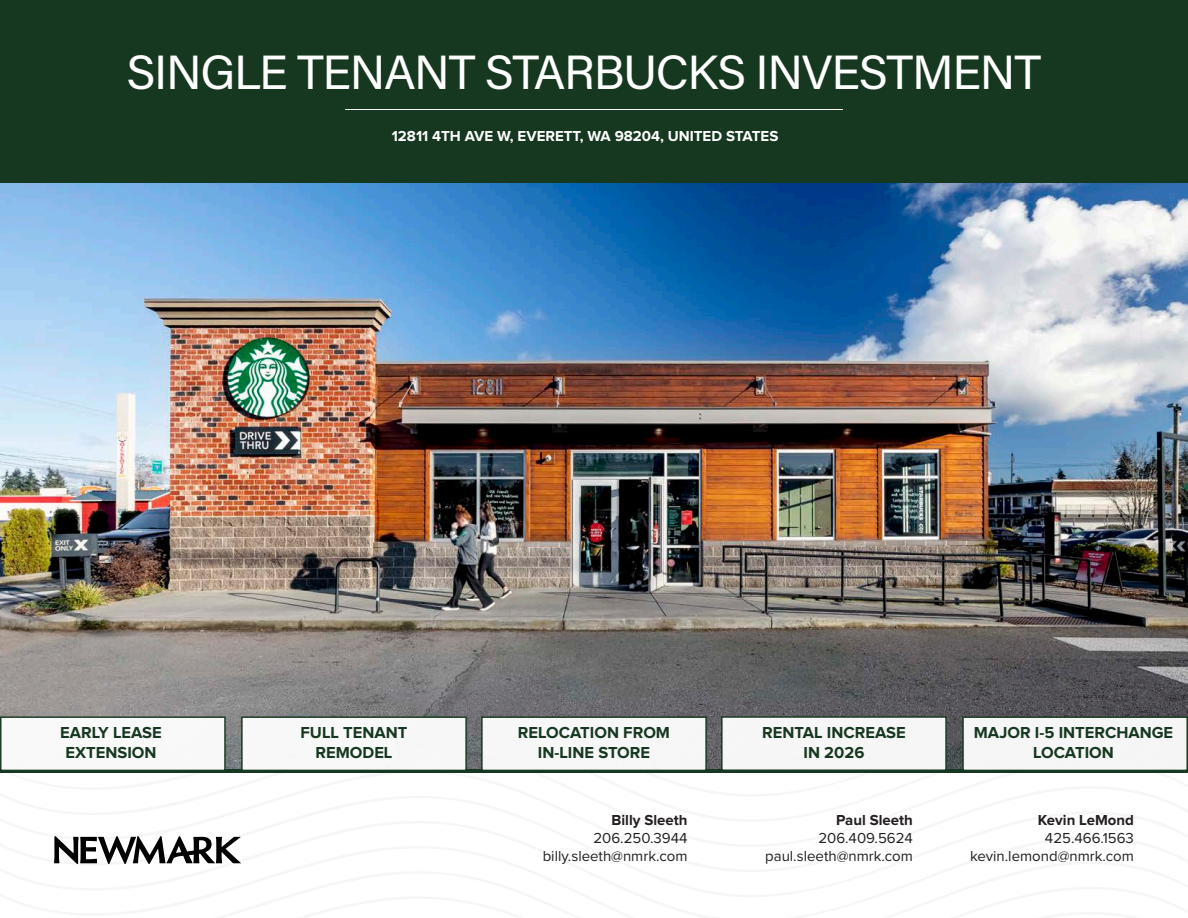
<style>
.page{position:relative;width:1188px;height:918px;background:#fff}
.page>*{position:absolute;margin:0;border:0;box-sizing:border-box;transform-origin:0 0}
.t1{font:48px "Acumin Pro";letter-spacing:-.03em;color:#fff}
.t2{font:700 16.5px/19.8px "Proxima Nova";color:#173820;text-align:center}
.t3{font:15px "Proxima Nova";color:#231f20}
.t4{font:700 15px "Proxima Nova";color:#fff}
.t5{font:700 15px "Proxima Nova";color:#231f20}
</style>
<div class="page">
<img style="left:0;top:183px;width:1188px;height:587px">
<div style="left:0;top:0;width:1188px;height:183px;background:#173820"></div>
<hr style="left:0;top:770px;width:1188px;height:3px;background:#173820">
<hr style="left:345px;top:109px;width:498px;height:1px;background:#fff">
<svg style="left:54px;top:836px;width:187px;height:28px"></svg>
<div style="left:0;top:716px;width:226px;height:55px;background:#fff;border:2px solid #173820"></div>
<div style="left:721px;top:716px;width:226px;height:55px;background:#f6f6f6;border:2px solid #173820"></div>
<div style="left:481px;top:716px;width:226px;height:55px;background:#f7f7f7;border:2px solid #173820"></div>
<div style="left:241px;top:716px;width:226px;height:55px;background:#f8f8f8;border:2px solid #173820"></div>
<div style="left:962px;top:716px;width:226px;height:55px;background:#f6f6f6;border:2px solid #173820"></div>
<p class="t1" style="left:127px;top:39px;width:916px">SINGLE TENANT STARBUCKS INVESTMENT</p>
<p class="t4" style="left:392px;top:129px;width:388px">12811 4TH AVE W, EVERETT, WA 98204, UNITED STATES</p>
<p class="t2" style="left:60px;top:723px;width:103px">EARLY LEASE</p>
<p class="t2" style="left:66px;top:743px;width:92px">EXTENSION</p>
<p class="t2" style="left:301px;top:723px;width:108px">FULL TENANT</p>
<p class="t2" style="left:316px;top:743px;width:78px">REMODEL</p>
<p class="t2" style="left:518px;top:723px;width:154px">RELOCATION FROM</p>
<p class="t2" style="left:538px;top:743px;width:114px">IN-LINE STORE</p>
<p class="t5" style="left:612px;top:813px;width:78px">Billy Sleeth</p>
<p class="t3" style="left:593px;top:826px;width:96px">206.250.3944</p>
<p class="t3" style="left:543px;top:844px;width:146px">billy.sleeth@nmrk.com</p>
<p class="t2" style="left:762px;top:723px;width:145px">RENTAL INCREASE</p>
<p class="t2" style="left:804px;top:743px;width:62px">IN 2026</p>
<p class="t5" style="left:836px;top:813px;width:78px">Paul Sleeth</p>
<p class="t3" style="left:818px;top:826px;width:96px">206.409.5624</p>
<p class="t3" style="left:765px;top:844px;width:149px">paul.sleeth@nmrk.com</p>
<p class="t2" style="left:974px;top:723px;width:201px">MAJOR I-5 INTERCHANGE<br>LOCATION</p>
<p class="t5" style="left:1038px;top:813px;width:98px">Kevin LeMond</p>
<p class="t3" style="left:1045px;top:826px;width:91px">425.466.1563</p>
<p class="t3" style="left:970px;top:844px;width:165px">kevin.lemond@nmrk.com</p>
</div>
